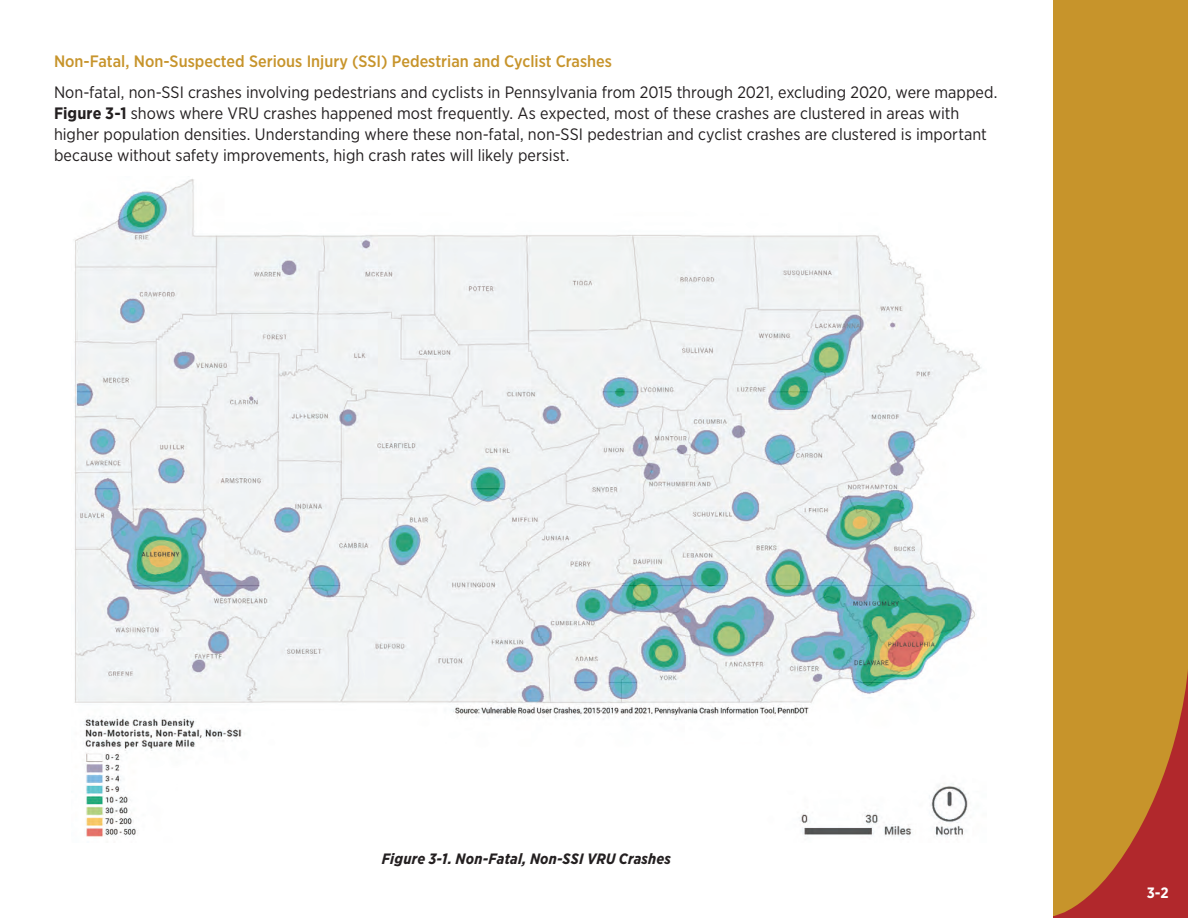
<style>
.page{position:relative;width:1188px;height:918px;background:#fff}
.page>*{position:absolute;margin:0;border:0;box-sizing:border-box;transform-origin:0 0}
.t1{font:16.5px/21px "Gotham Narrow";color:#231f20}
.t2{font:500 16.5px "Gotham Narrow";color:#c7942b}
.t3{font:italic 700 15px "Gotham Narrow";letter-spacing:.01em;color:#231f20}
.t4{font:700 15px "Gotham Narrow";color:#fff}
.s1{font-weight:700}
</style>
<div class="page">
<div style="left:1053px;top:0;width:135px;height:918px;background:#c7942b"></div>
<svg style="left:1053px;top:670px;width:135px;height:248px"></svg>
<img style="left:74px;top:179px;width:908px;height:658px">
<p class="t2" style="left:54px;top:51px;width:559px">Non-Fatal, Non-Suspected Serious Injury (SSI) Pedestrian and Cyclist Crashes</p>
<p class="t1" style="left:54px;top:82px;width:945px">Non-fatal, non-SSI crashes involving pedestrians and cyclists in Pennsylvania from 2015 through 2021, excluding 2020, were mapped.<br><span class="s1">Figure 3-1</span> shows where VRU crashes happened most frequently. As expected, most of these crashes are clustered in areas with higher population densities. Understanding where these non-fatal, non-SSI pedestrian and cyclist crashes are clustered is important because without safety improvements, high crash rates will likely persist.</p>
<p class="t3" style="left:382px;top:849px;width:291px">Figure 3-1. Non-Fatal, Non-SSI VRU Crashes</p>
<p class="t4" style="left:1147px;top:883px;width:23px">3-2</p>
</div>
